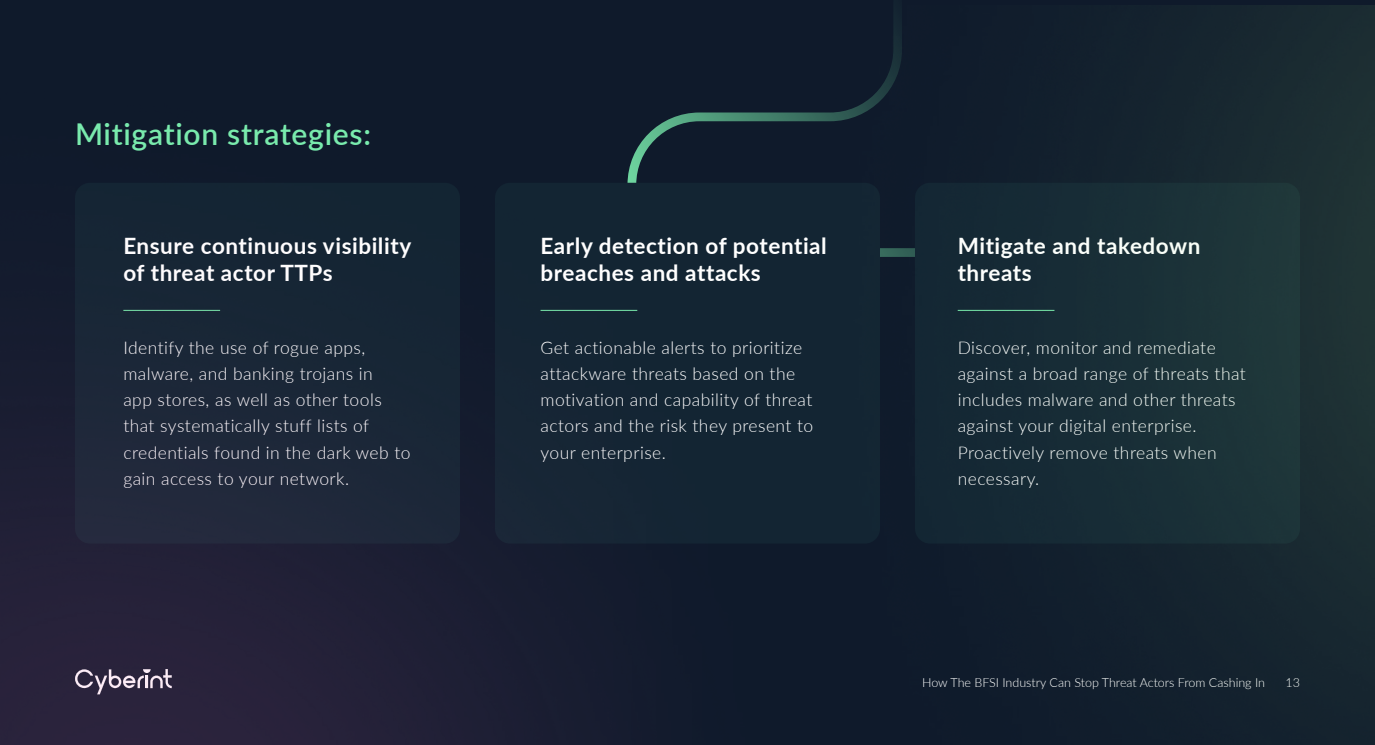
<style>
.page{position:relative;width:1375px;height:745px;background:#fff}
.page>*{position:absolute;margin:0;border:0;box-sizing:border-box;transform-origin:0 0}
.t1{font:600 30px "Lato";letter-spacing:.025em;color:#79ebad}
.t2{font:700 22.5px/27px "Lato";letter-spacing:.025em;color:#fff}
.t3{font:300 17.5px/26.2px "Lato";letter-spacing:.025em;color:#fff}
.t4{font:300 12.5px "Lato";color:#fff}
</style>
<div class="page">
<img style="left:744px;top:6px;width:631px;height:738px">
<img style="left:0;top:0;width:744px;height:744px">
<h1 class="t1" style="left:75px;top:112px;width:298px">Mitigation strategies:</h1>
<p class="t2" style="left:123px;top:231px;width:289px">Ensure continuous visibility of threat actor TTPs</p>
<p class="t2" style="left:541px;top:231px;width:288px">Early detection of potential breaches and attacks</p>
<p class="t3" style="left:123px;top:333px;width:289px">Identify the use of rogue apps, malware, and banking trojans in<br>app stores, as well as other tools that systematically stuff lists of credentials found in the dark web to gain access to your network.</p>
<p class="t3" style="left:541px;top:333px;width:274px">Get actionable alerts to prioritize attackware threats based on the motivation and capability of threat actors and the risk they present to your enterprise.</p>
<p class="t2" style="left:958px;top:231px;width:244px">Mitigate and takedown threats</p>
<p class="t3" style="left:958px;top:333px;width:290px">Discover, monitor and remediate against a broad range of threats that includes malware and other threats against your digital enterprise.<br>Proactively remove threats when necessary.</p>
<p class="t4" style="left:922px;top:673px;width:344px">How The BFSI Industry Can Stop Threat Actors From Cashing In</p>
<p class="t4" style="left:1285px;top:673px;width:16px">13</p>
</div>
